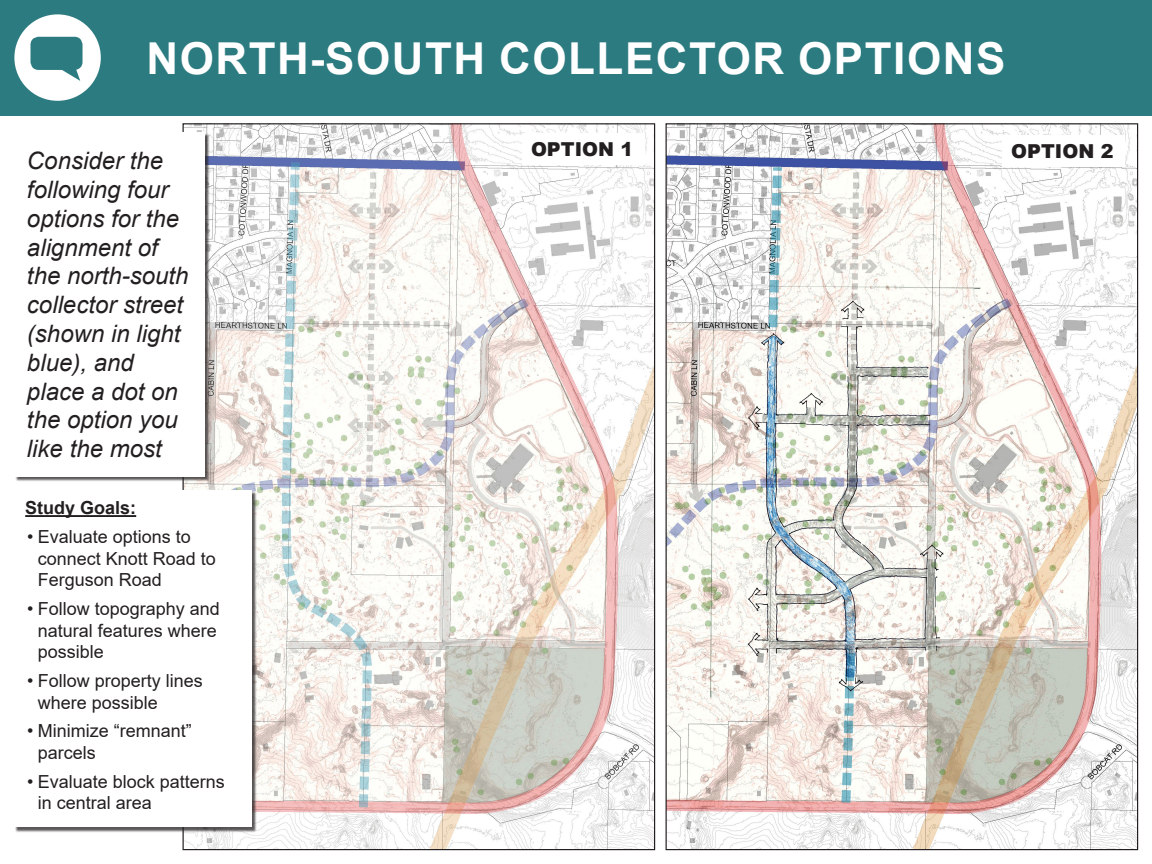
<style>
.page{position:relative;width:1152px;height:864px;background:#fff}
.page>*{position:absolute;margin:0;border:0;box-sizing:border-box;transform-origin:0 0}
.t1{font:700 44px "Arial";letter-spacing:.035em;color:#fff}
.t2{font:italic 24px/28.8px "Arial";color:#231f20}
.t3{font:900 19.2px "Arial";color:#231f20}
.t4{font:18px/21.6px "Arial";color:#231f20}
.t5{font:700 18px "Arial";color:#231f20}
</style>
<div class="page">
<div style="left:0;top:0;width:1152px;height:115px;background:#2c7b80"></div>
<svg style="left:14px;top:14px;width:87px;height:87px"></svg>
<img style="left:185px;top:125px;width:468px;height:723px">
<div style="left:15px;top:133px;width:195px;height:349px;background:#231f20;opacity:.75"></div>
<div style="left:14px;top:132px;width:191px;height:345px;background:#fff"></div>
<img style="left:668px;top:125px;width:468px;height:723px">
<div style="left:15px;top:491px;width:242px;height:341px;background:#231f20;opacity:.75"></div>
<div style="left:14px;top:490px;width:238px;height:337px;background:#fff"></div>
<hr style="left:25px;top:515px;width:111px;height:2px;background:#231f20">
<div style="left:522px;top:133px;width:123px;height:32px;background:#fff"></div>
<div style="left:1002px;top:135px;width:123px;height:32px;background:#fff"></div>
<p class="t1" style="left:146px;top:27px;width:861px">NORTH-SOUTH COLLECTOR OPTIONS</p>
<p class="t2" style="left:27px;top:147px;width:163px">Consider the following four options for the alignment of the north-south collector street (shown in light blue), and place a dot on the option you like the most</p>
<p class="t5" style="left:25px;top:495px;width:113px">Study Goals:</p>
<p class="t4" style="left:38px;top:526px;width:180px;text-indent:-11px">• Evaluate options to connect Knott Road to<br>Ferguson Road</p>
<p class="t4" style="left:38px;top:598px;width:184px;text-indent:-11px">• Follow topography and natural features where possible</p>
<p class="t4" style="left:38px;top:670px;width:167px;text-indent:-11px">• Follow property lines where possible</p>
<p class="t4" style="left:38px;top:720px;width:156px;text-indent:-11px">• Minimize “remnant” parcels</p>
<p class="t4" style="left:38px;top:771px;width:189px;text-indent:-11px">• Evaluate block patterns in central area</p>
<p class="t3" style="left:531px;top:135px;width:104px">OPTION 1</p>
<p class="t3" style="left:1011px;top:137px;width:104px">OPTION 2</p>
</div>
